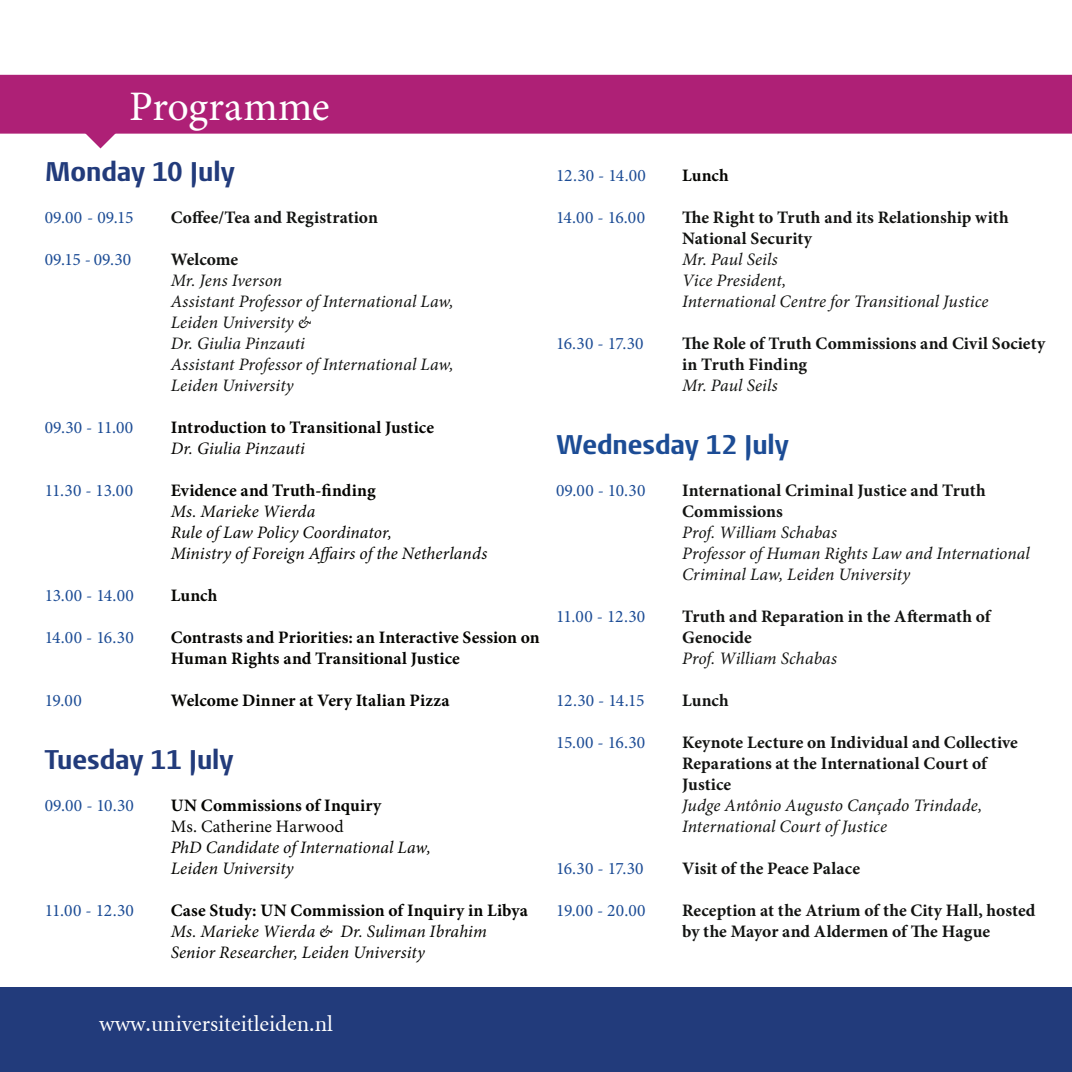
<style>
.page{position:relative;width:1072px;height:1072px;background:#fff}
.page>*{position:absolute;margin:0;border:0;box-sizing:border-box;transform-origin:0 0}
.t1{font:42px "Minion Pro";color:#fff}
.t2{font:300 28px "Vestula";letter-spacing:-.005em;color:#223b7b}
.t3{font:300 28px "Vestula";letter-spacing:-.005em;color:#1c4c95}
.t4{font:22.75px "Minion";color:#fff}
.t5{font:700 17.5px/21px "Minion Pro";letter-spacing:.005em;color:#121311}
.t6{font:italic 17.5px/21px "Minion Pro";letter-spacing:.005em;color:#121311}
.t7{font:17.5px "Minion Pro";letter-spacing:.01em;color:#1c4c95}
.t8{font:700 17.5px/21px "Minion Pro";letter-spacing:.005em;color:#050502}
.t9{font:italic 17.5px/21px "Minion Pro";letter-spacing:.005em;color:#050502}
.t10{font:italic 17.5px/21px "Minion Pro";letter-spacing:.005em;color:#040401}
.t11{font:700 17.5px "Minion Pro";letter-spacing:.005em;color:#040401}
.t12{font:700 17.5px "Minion Pro";color:#050402}
.t13{font:17.5px "Minion Pro";letter-spacing:.01em;color:#050502}
.t14{font:italic 17.5px "Minion Pro";letter-spacing:.005em;color:#050402}
.t15{font:700 17.5px "Minion Pro";letter-spacing:.005em;color:#070703}
</style>
<div class="page">
<div style="left:0;top:75px;width:1071px;height:59px;background:#ae2076"></div>
<svg style="left:85px;top:117px;width:31px;height:31px"></svg>
<div style="left:0;top:987px;width:1071px;height:84px;background:#223b7b"></div>
<div style="left:129px;top:89px;width:362px;height:38px;background:#ae2076"></div>
<h1 class="t1" style="left:129px;top:78px;width:202px">Programme</h1>
<h2 class="t2" style="left:45px;top:154px;width:192px">Monday 10 July</h2>
<p class="t7" style="left:45px;top:205px;width:90px">09.00 - 09.15</p>
<p class="t5" style="left:171px;top:206px;width:209px">Coffee/Tea and Registration</p>
<p class="t7" style="left:45px;top:247px;width:88px">09.15 - 09.30</p>
<p class="t5" style="left:171px;top:248px;width:69px">Welcome</p>
<p class="t6" style="left:171px;top:269px;width:284px">Mr. Jens Iverson<br>Assistant Professor of International Law,<br>Leiden University &amp;<br>Dr. Giulia Pinzauti<br>Assistant Professor of International Law,<br>Leiden University</p>
<p class="t7" style="left:45px;top:415px;width:90px">09.30 - 11.00</p>
<p class="t12" style="left:171px;top:415px;width:265px">Introduction to Transitional Justice</p>
<p class="t14" style="left:171px;top:436px;width:136px">Dr. Giulia Pinzauti</p>
<p class="t7" style="left:45px;top:478px;width:90px">11.30 - 13.00</p>
<p class="t11" style="left:171px;top:478px;width:207px">Evidence and Truth-finding</p>
<p class="t10" style="left:171px;top:500px;width:318px">Ms. Marieke Wierda<br>Rule of Law Policy Coordinator,<br>Ministry of Foreign Affairs of the Netherlands</p>
<p class="t7" style="left:45px;top:583px;width:91px">13.00 - 14.00</p>
<p class="t15" style="left:171px;top:583px;width:48px">Lunch</p>
<p class="t7" style="left:45px;top:625px;width:91px">14.00 - 16.30</p>
<p class="t8" style="left:171px;top:626px;width:370px">Contrasts and Priorities: an Interactive Session on<br>Human Rights and Transitional Justice</p>
<p class="t7" style="left:45px;top:688px;width:39px">19.00</p>
<p class="t11" style="left:171px;top:688px;width:280px">Welcome Dinner at Very Italian Pizza</p>
<h2 class="t2" style="left:45px;top:742px;width:190px">Tuesday 11 July</h2>
<p class="t7" style="left:45px;top:793px;width:91px">09.00 - 10.30</p>
<p class="t8" style="left:171px;top:794px;width:212px">UN Commissions of Inquiry</p>
<p class="t13" style="left:171px;top:814px;width:174px">Ms. Catherine Harwood</p>
<p class="t9" style="left:171px;top:836px;width:262px">PhD Candidate of International Law,<br>Leiden University</p>
<p class="t7" style="left:45px;top:898px;width:91px">11.00 - 12.30</p>
<p class="t8" style="left:171px;top:899px;width:359px">Case Study: UN Commission of Inquiry in Libya</p>
<p class="t9" style="left:171px;top:920px;width:318px">Ms. Marieke Wierda &amp; Dr. Suliman Ibrahim<br>Senior Researcher, Leiden University</p>
<p class="t7" style="left:556px;top:163px;width:91px">12.30 - 14.00</p>
<p class="t8" style="left:682px;top:164px;width:48px">Lunch</p>
<p class="t7" style="left:556px;top:205px;width:91px">14.00 - 16.00</p>
<p class="t5" style="left:682px;top:206px;width:328px">The Right to Truth and its Relationship with<br>National Security</p>
<p class="t6" style="left:682px;top:248px;width:308px">Mr. Paul Seils<br>Vice President,<br>International Centre for Transitional Justice</p>
<p class="t7" style="left:556px;top:331px;width:89px">16.30 - 17.30</p>
<p class="t5" style="left:682px;top:332px;width:364px">The Role of Truth Commissions and Civil Society in Truth Finding</p>
<p class="t6" style="left:682px;top:374px;width:97px">Mr. Paul Seils</p>
<h2 class="t3" style="left:556px;top:427px;width:234px">Wednesday 12 July</h2>
<p class="t7" style="left:556px;top:478px;width:91px">09.00 - 10.30</p>
<p class="t5" style="left:682px;top:479px;width:305px">International Criminal Justice and Truth<br>Commissions</p>
<p class="t6" style="left:682px;top:521px;width:349px">Prof. William Schabas<br>Professor of Human Rights Law and International<br>Criminal Law, Leiden University</p>
<p class="t7" style="left:556px;top:604px;width:91px">11.00 - 12.30</p>
<p class="t5" style="left:682px;top:605px;width:310px">Truth and Reparation in the Aftermath of<br>Genocide</p>
<p class="t6" style="left:682px;top:647px;width:156px">Prof. William Schabas</p>
<p class="t7" style="left:556px;top:688px;width:90px">12.30 - 14.15</p>
<p class="t5" style="left:682px;top:689px;width:48px">Lunch</p>
<p class="t7" style="left:556px;top:730px;width:91px">15.00 - 16.30</p>
<p class="t5" style="left:682px;top:731px;width:337px">Keynote Lecture on Individual and Collective<br>Reparations at the International Court of<br>Justice</p>
<p class="t6" style="left:682px;top:794px;width:302px">Judge Antônio Augusto Cançado Trindade,<br>International Court of Justice</p>
<p class="t7" style="left:556px;top:856px;width:89px">16.30 - 17.30</p>
<p class="t5" style="left:682px;top:857px;width:179px">Visit of the Peace Palace</p>
<p class="t7" style="left:556px;top:898px;width:91px">19.00 - 20.00</p>
<p class="t5" style="left:682px;top:899px;width:355px">Reception at the Atrium of the City Hall, hosted by the Mayor and Aldermen of The Hague</p>
<h3 class="t4" style="left:99px;top:1012px;width:235px">www.universiteitleiden.nl</h3>
</div>
